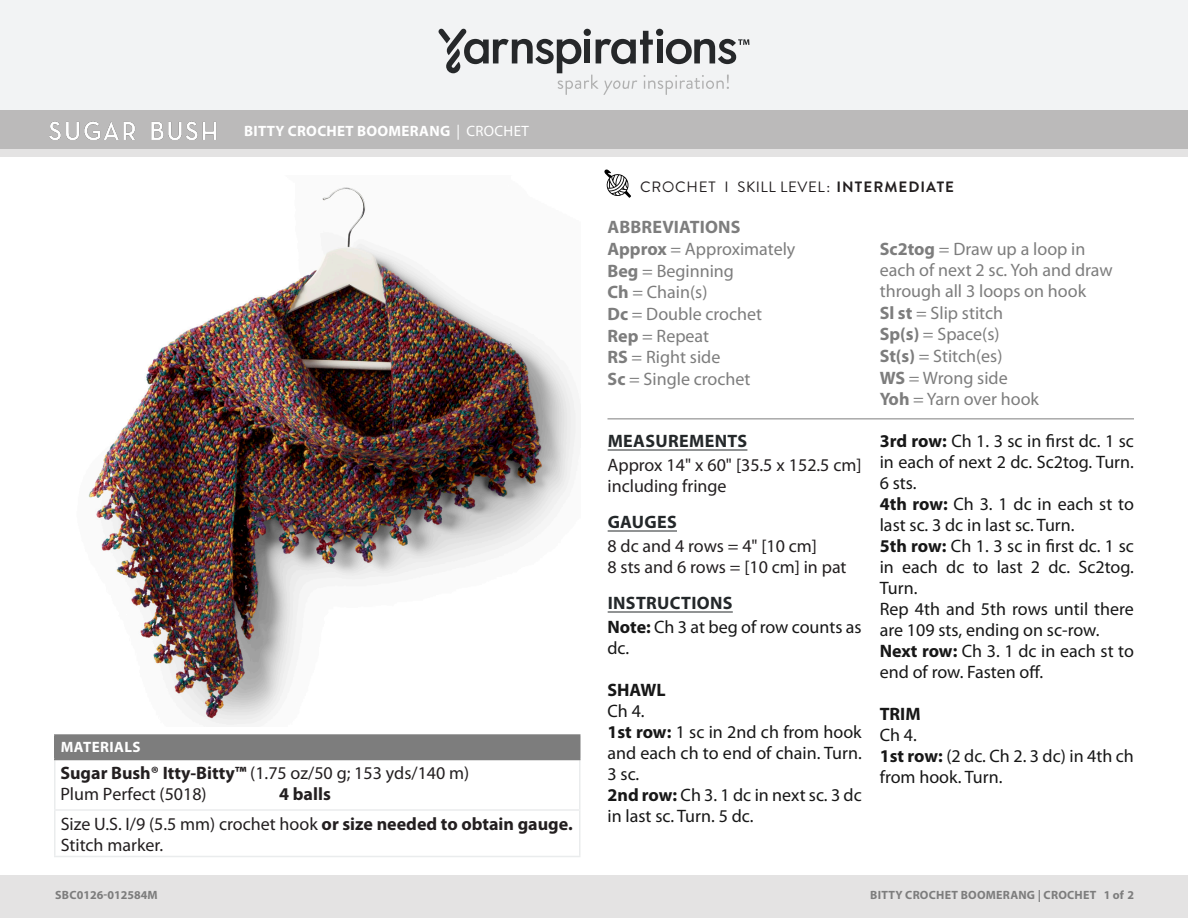
<style>
.page{position:relative;width:1188px;height:918px;background:#fff}
.page>*{position:absolute;margin:0;border:0;box-sizing:border-box;transform-origin:0 0}
.t1{font:18px/21px "Myriad Pro";color:#171717}
.Abbreviations{font:18px/21px "Myriad Pro";color:#7d7d7d}
.Mat_body_4{font:18px/21px "Myriad Pro";color:#231f20}
.Head{font:18px/21px "Myriad Pro";color:#231f20}
.Head-2{font:700 18px "Myriad Pro";letter-spacing:.02em;color:#24282a}
.Abbreviations_Head{font:700 18px "Myriad Pro";letter-spacing:.01em;color:#7d7d7d}
.t2{font:700 18px "Myriad Pro";color:#171717}
.t3{font:700 18px "Myriad Pro";color:#231f20}
.Skill_Level{font:15px "Brandon Grotesque";letter-spacing:.035em;color:#231f20}
.Pattern_Title{font:700 15px "Myriad Pro";letter-spacing:.02em;color:#fff}
.Materials_Head{font:700 15px "Myriad Pro";letter-spacing:.03em;color:#fff}
.t4{font:700 12px "Myriad Pro";letter-spacing:.02em;color:#7d7d7d}
.t5{font:700 12px "Myriad Pro";color:#7d7d7d}
.s1{font-weight:400}
.s2{font-weight:700}
</style>
<div class="page">
<div style="left:0;top:875px;width:1188px;height:43px;background:#e4e3e3"></div>
<div style="left:0;top:149px;width:1188px;height:9px;background:#e4e3e3"></div>
<div style="left:0;top:0;width:1188px;height:111px;background:#f2f3f4"></div>
<div style="left:0;top:111px;width:1188px;height:38px;background:#bbbaba"></div>
<svg style="left:604px;top:169px;width:27px;height:29px"></svg>
<div style="left:55px;top:735px;width:525px;height:25px;background:#7d7d7d"></div>
<hr style="left:54px;top:760px;width:2px;height:49px;background:#eaeced">
<hr style="left:579px;top:760px;width:1px;height:49px;background:#eaeced">
<hr style="left:54px;top:811px;width:2px;height:45px;background:#eaeced">
<hr style="left:579px;top:811px;width:1px;height:45px;background:#eaeced">
<hr style="left:54px;top:809px;width:526px;height:2px;background:#eaeced">
<hr style="left:54px;top:856px;width:526px;height:1px;background:#eaeced">
<hr style="left:54px;top:734px;width:526px;height:2px;background:#7d7d7d">
<hr style="left:54px;top:736px;width:2px;height:23px;background:#7d7d7d">
<hr style="left:54px;top:759px;width:526px;height:1px;background:#7d7d7d">
<svg style="left:438px;top:29px;width:311px;height:66px"></svg>
<hr style="left:608px;top:450px;width:139px;height:1px;background:#24282a">
<hr style="left:608px;top:531px;width:69px;height:1px;background:#24282a">
<hr style="left:608px;top:612px;width:125px;height:1px;background:#24282a">
<img style="left:88px;top:187px;width:488px;height:538px">
<img style="left:50px;top:121px;width:166px;height:18px">
<hr style="left:608px;top:418px;width:526px;height:1px;background:#7d7d7d">
<p class="Pattern_Title" style="left:244px;top:121px;width:286px">BITTY CROCHET BOOMERANG <span class="s1">| CROCHET</span></p>
<p class="Materials_Head" style="left:61px;top:737px;width:81px">MATERIALS</p>
<p class="Mat_body_4" style="left:60px;top:762px;width:410px"><span class="s2">Sugar Bush® Itty-Bitty™</span> (1.75 oz/50 g; 153 yds/140 m)<br>Plum Perfect (5018)</p>
<p class="t3" style="left:279px;top:782px;width:53px">4 balls</p>
<p class="Mat_body_4" style="left:61px;top:813px;width:513px">Size U.S. I/9 (5.5 mm) crochet hook <span class="s2">or size needed to obtain gauge.<br></span>Stitch marker.</p>
<p class="Skill_Level" style="left:640px;top:177px;width:316px">CROCHET I SKILL LEVEL: <span class="s2">INTERMEDIATE</span></p>
<p class="Abbreviations_Head" style="left:607px;top:215px;width:135px">ABBREVIATIONS</p>
<p class="Abbreviations" style="left:608px;top:238px;width:189px"><span class="s2">Approx</span> = Approximately</p>
<p class="Abbreviations" style="left:607px;top:260px;width:128px"><span class="s2">Beg</span> = Beginning</p>
<p class="Abbreviations" style="left:607px;top:282px;width:102px"><span class="s2">Ch</span> = Chain(s)</p>
<p class="Abbreviations" style="left:607px;top:303px;width:156px"><span class="s2">Dc</span> = Double crochet</p>
<p class="Abbreviations" style="left:607px;top:325px;width:103px"><span class="s2">Rep</span> = Repeat</p>
<p class="Abbreviations" style="left:607px;top:346px;width:114px"><span class="s2">RS</span> = Right side</p>
<p class="Abbreviations" style="left:607px;top:368px;width:145px"><span class="s2">Sc</span> = Single crochet</p>
<p class="Head-2" style="left:608px;top:429px;width:141px">MEASUREMENTS</p>
<p class="Head" style="left:607px;top:454px;width:256px">Approx 14" x 60" [35.5 x 152.5 cm] including fringe</p>
<p class="Head-2" style="left:608px;top:510px;width:71px">GAUGES</p>
<p class="Mat_body_4" style="left:607px;top:535px;width:211px">8 dc and 4 rows = 4" [10 cm]</p>
<p class="Mat_body_4" style="left:607px;top:556px;width:241px">8 sts and 6 rows = [10 cm] in pat</p>
<p class="Head-2" style="left:608px;top:591px;width:126px">INSTRUCTIONS</p>
<p class="t1" style="left:607px;top:616px;width:256px"><span class="s2">Note:</span> Ch 3 at beg of row counts as dc.</p>
<p class="t2" style="left:607px;top:678px;width:60px">SHAWL</p>
<p class="t1" style="left:607px;top:700px;width:39px">Ch 4.</p>
<p class="t1" style="left:607px;top:721px;width:256px;text-align:justify"><span class="s2">1st row:</span> 1 sc in 2nd ch from hook and each ch to end of chain. Turn.<br>3 sc.</p>
<p class="t1" style="left:607px;top:784px;width:256px"><span class="s2">2nd row:</span> Ch 3. 1 dc in next sc. 3 dc in last sc. Turn. 5 dc.</p>
<p class="Abbreviations" style="left:880px;top:238px;width:235px"><span class="s2">Sc2tog</span> = Draw up a loop in each of next 2 sc. Yoh and draw through all 3 loops on hook</p>
<p class="Abbreviations" style="left:880px;top:302px;width:125px"><span class="s2">Sl st</span> = Slip stitch</p>
<p class="Abbreviations" style="left:880px;top:324px;width:121px"><span class="s2">Sp(s)</span> = Space(s)</p>
<p class="Abbreviations" style="left:880px;top:345px;width:124px"><span class="s2">St(s)</span> = Stitch(es)</p>
<p class="Abbreviations" style="left:880px;top:367px;width:129px"><span class="s2">WS</span> = Wrong side</p>
<p class="Abbreviations" style="left:880px;top:388px;width:161px"><span class="s2">Yoh</span> = Yarn over hook</p>
<p class="t1" style="left:880px;top:430px;width:256px;text-align:justify"><span class="s2">3rd row:</span> Ch 1. 3 sc in first dc. 1 sc in each of next 2 dc. Sc2tog. Turn.<br>6 sts.</p>
<p class="t1" style="left:880px;top:493px;width:256px"><span class="s2">4th row:</span> Ch 3. 1 dc in each st to last sc. 3 dc in last sc. Turn.</p>
<p class="t1" style="left:880px;top:535px;width:256px;text-align:justify"><span class="s2">5th row:</span> Ch 1. 3 sc in first dc. 1 sc in each dc to last 2 dc. Sc2tog.<br>Turn.</p>
<p class="t1" style="left:880px;top:598px;width:256px">Rep 4th and 5th rows until there are 109 sts, ending on sc-row.</p>
<p class="t1" style="left:880px;top:640px;width:256px"><span class="s2">Next row:</span> Ch 3. 1 dc in each st to end of row. Fasten off.</p>
<p class="t2" style="left:880px;top:702px;width:42px">TRIM</p>
<p class="t1" style="left:880px;top:724px;width:39px">Ch 4.</p>
<p class="t1" style="left:880px;top:745px;width:256px"><span class="s2">1st row:</span> (2 dc. Ch 2. 3 dc) in 4th ch from hook. Turn.</p>
<p class="t5" style="left:55px;top:887px;width:104px">SBC0126-012584M</p>
<p class="t4" style="left:870px;top:887px;width:265px">BITTY CROCHET BOOMERANG | CROCHET 1 of 2</p>
<p class="t4" style="left:60px;top:887px;width:26px">KU #</p>
<p class="t4" style="left:1030px;top:887px;width:40px">X | CRO</p>
<p class="t4" style="left:1127px;top:887px;width:9px">X</p>
</div>
